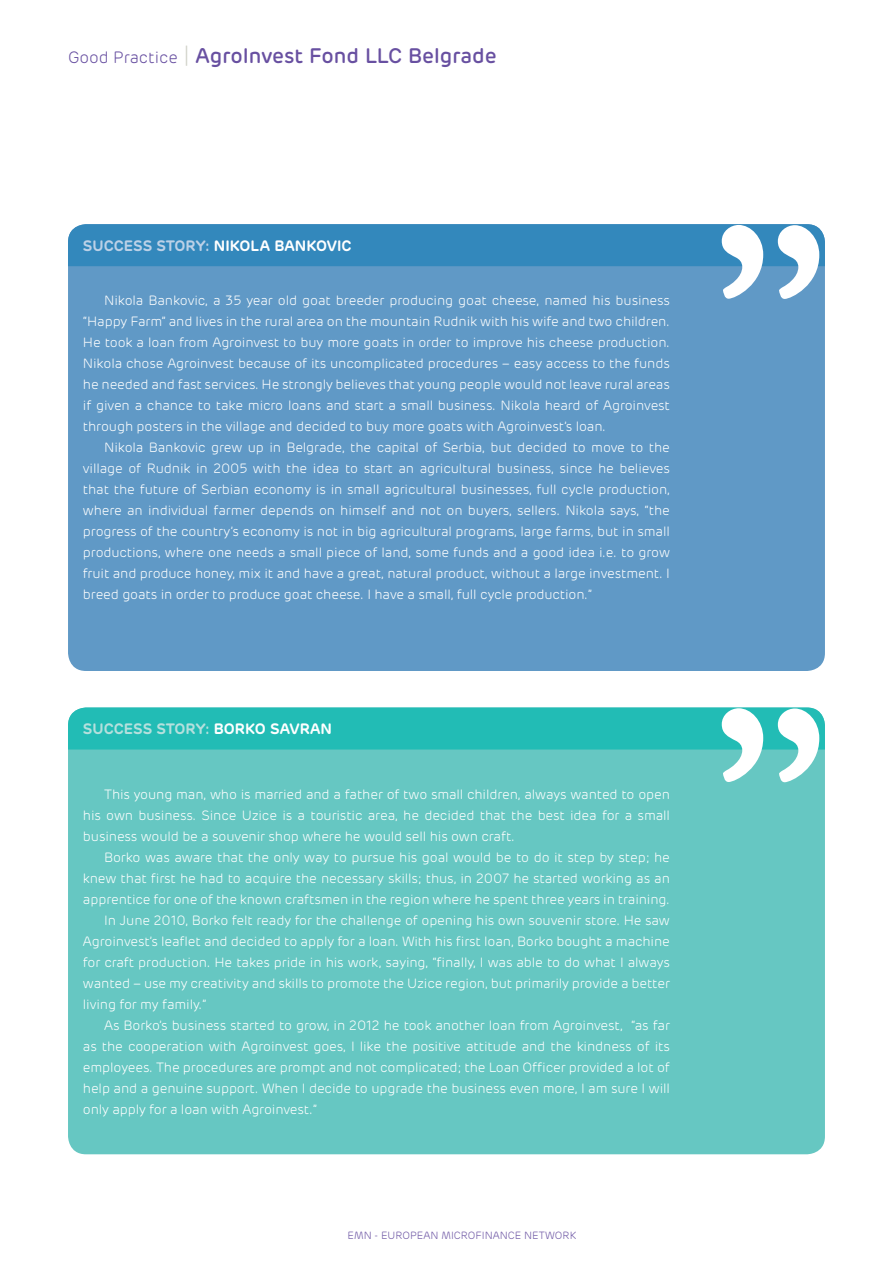
<style>
.page{position:relative;width:893px;height:1263px;background:#fff}
.page>*{position:absolute;margin:0;border:0;box-sizing:border-box;transform-origin:0 0}
.Grande{font:500 21px "Rubrik";color:#6850a1}
.SUBT_ficha{font:600 15px "Rubrik";color:#fff}
.SUBT_ficha-2{font:600 15px "Rubrik";color:#b5e0dd}
.TEXTO2col{font:300 13.5px/21px "Rubrik";letter-spacing:-.01em;color:#fff;text-align:justify}
.t1{font:300 10.5px "Rubrik";color:#6850a1}
.s1{font-weight:300;font-size:16.5px}
.s2{font-weight:300;color:#d0d1c8}
.s3{color:#bcd1e7}
.s4{color:#fff}
</style>
<div class="page">
<div style="left:68px;top:224px;width:757px;height:447px;background:#6099c6;border-radius:18px"></div>
<div style="left:68px;top:707px;width:757px;height:447px;background:#66c7c2;border-radius:18px"></div>
<svg style="left:68px;top:224px;width:757px;height:75px"></svg>
<svg style="left:68px;top:707px;width:757px;height:75px"></svg>
<p class="Grande" style="left:68px;top:42px;width:430px"><span class="s1">Good Practice</span> <span class="s2">|</span> AgroInvest Fond LLC Belgrade</p>
<p class="SUBT_ficha" style="left:83px;top:236px;width:270px"><span class="s3">SUCCESS STORY:</span> NIKOLA BANKOVIC</p>
<p class="TEXTO2col" style="left:83px;top:289px;width:589px;text-indent:21px">Nikola Bankovic, a 35 year old goat breeder producing goat cheese, named his business “Happy Farm” and lives in the rural area on the mountain Rudnik with his wife and two children.<br>He took a loan from Agroinvest to buy more goats in order to improve his cheese production.<br>Nikola chose Agroinvest because of its uncomplicated procedures – easy access to the funds he needed and fast services. He strongly believes that young people would not leave rural areas if given a chance to take micro loans and start a small business. Nikola heard of Agroinvest through posters in the village and decided to buy more goats with Agroinvest’s loan.</p>
<p class="TEXTO2col" style="left:83px;top:436px;width:589px;text-indent:21px">Nikola Bankovic grew up in Belgrade, the capital of Serbia, but decided to move to the village of Rudnik in 2005 with the idea to start an agricultural business, since he believes that the future of Serbian economy is in small agricultural businesses, full cycle production, where an individual farmer depends on himself and not on buyers, sellers. Nikola says, “the progress of the country’s economy is not in big agricultural programs, large farms, but in small productions, where one needs a small piece of land, some funds and a good idea i.e. to grow fruit and produce honey, mix it and have a great, natural product, without a large investment. I breed goats in order to produce goat cheese. I have a small, full cycle production.”</p>
<p class="SUBT_ficha-2" style="left:83px;top:719px;width:250px">SUCCESS STORY: <span class="s4">BORKO SAVRAN</span></p>
<p class="TEXTO2col" style="left:83px;top:783px;width:589px;text-indent:21px">This young man, who is married and a father of two small children, always wanted to open his own business. Since Uzice is a touristic area, he decided that the best idea for a small business would be a souvenir shop where he would sell his own craft.</p>
<p class="TEXTO2col" style="left:83px;top:846px;width:589px;text-indent:21px">Borko was aware that the only way to pursue his goal would be to do it step by step; he knew that first he had to acquire the necessary skills; thus, in 2007 he started working as an apprentice for one of the known craftsmen in the region where he spent three years in training.</p>
<p class="TEXTO2col" style="left:83px;top:909px;width:589px;text-indent:21px">In June 2010, Borko felt ready for the challenge of opening his own souvenir store. He saw Agroinvest’s leaflet and decided to apply for a loan. With his first loan, Borko bought a machine for craft production. He takes pride in his work, saying, “finally, I was able to do what I always wanted – use my creativity and skills to promote the Uzice region, but primarily provide a better living for my family.”</p>
<p class="TEXTO2col" style="left:83px;top:1014px;width:589px;text-indent:21px">As Borko’s business started to grow, in 2012 he took another loan from Agroinvest, “as far as the cooperation with Agroinvest goes, I like the positive attitude and the kindness of its employees. The procedures are prompt and not complicated; the Loan Officer provided a lot of help and a genuine support. When I decide to upgrade the business even more, I am sure I will only apply for a loan with Agroinvest.”</p>
<p class="t1" style="left:348px;top:1229px;width:230px">EMN - EUROPEAN MICROFINANCE NETWORK</p>
</div>
